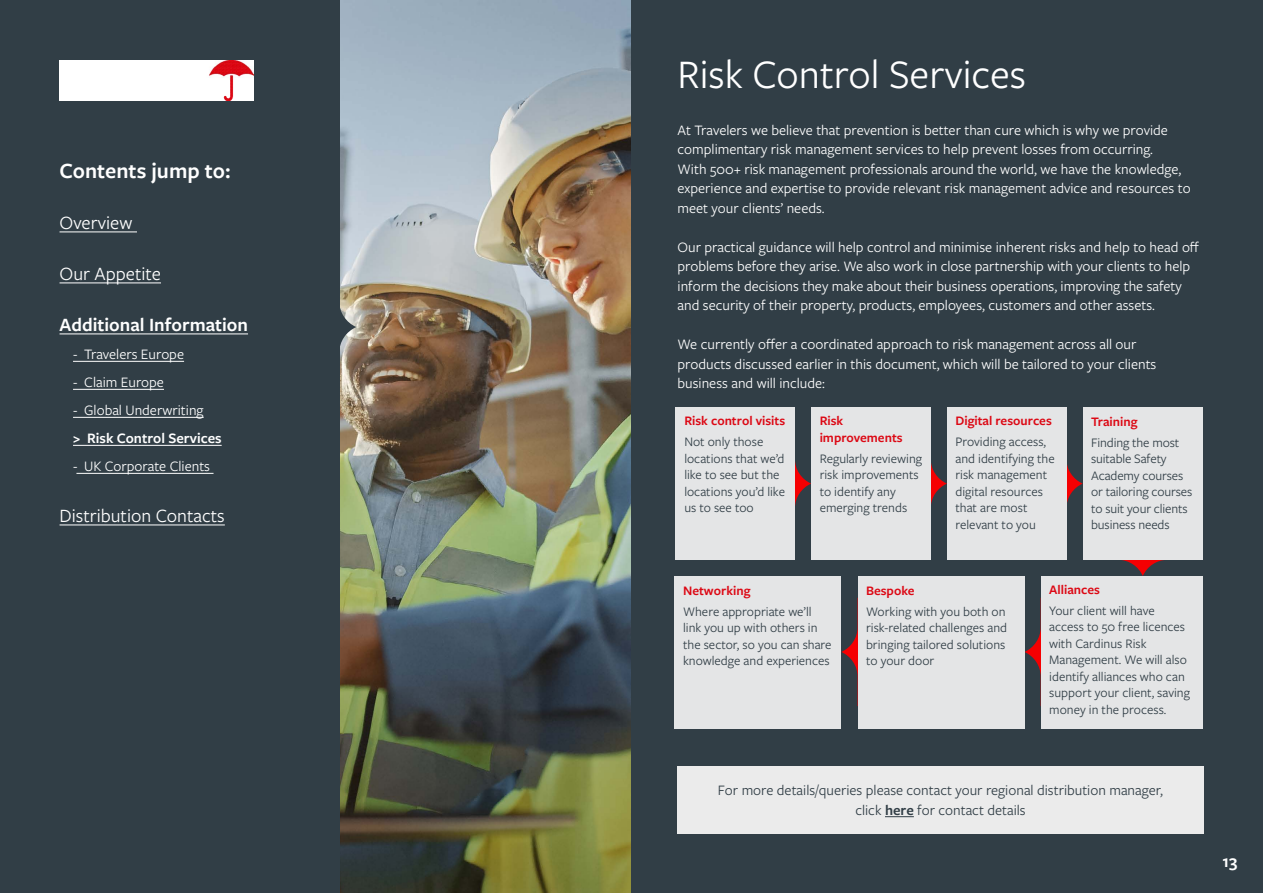
<style>
.page{position:relative;width:1263px;height:893px;background:#fff}
.page>*{position:absolute;margin:0;border:0;box-sizing:border-box;transform-origin:0 0}
.t1{font:42px "Freight Sans Pro";color:#fff}
.t2{font:600 22.5px "Freight Sans Pro";color:#fff}
.t3{font:19.5px "Freight Sans Pro";color:#fff}
.t4{font:600 19.5px "Freight Sans Pro";color:#fff}
.t5{font:600 18px "Freight Sans Pro";color:#fff}
.t6{font:15px/19.5px "Freight Sans Pro";color:#fff}
.t7{font:15px/19.5px "Freight Sans Pro";color:#313e46;text-align:center}
.t8{font:600 15px "Freight Sans Pro";color:#fff}
.t9{font:13.5px/16.5px "Freight Sans Pro";color:#313e46}
.t10{font:600 13.5px/16.5px "Freight Sans Pro";color:#dc0814}
.s1{font-weight:600}
</style>
<div class="page">
<div style="left:0;top:0;width:340px;height:893px;background:#313e46"></div>
<img style="left:60px;top:61px;width:194px;height:39px">
<div style="left:340px;top:0;width:923px;height:893px;background:#313e46"></div>
<img style="left:340px;top:1px;width:290px;height:891px">
<div style="left:677px;top:766px;width:526px;height:67px;background:#ebebeb"></div>
<svg style="left:885px;top:816px;width:29px;height:1px"></svg>
<svg style="left:795px;top:461px;width:16px;height:45px"></svg>
<svg style="left:931px;top:463px;width:16px;height:41px"></svg>
<svg style="left:1024px;top:598px;width:17px;height:108px"></svg>
<svg style="left:841px;top:633px;width:16px;height:38px"></svg>
<svg style="left:1066px;top:429px;width:98px;height:147px"></svg>
<div style="left:676px;top:407px;width:119px;height:153px;background:#e4e5e6"></div>
<div style="left:811px;top:407px;width:120px;height:153px;background:#e4e5e6"></div>
<div style="left:947px;top:407px;width:119px;height:153px;background:#e4e5e6"></div>
<div style="left:1083px;top:407px;width:119px;height:153px;background:#e4e5e6"></div>
<div style="left:674px;top:576px;width:167px;height:152px;background:#e4e5e6"></div>
<div style="left:857px;top:576px;width:167px;height:152px;background:#e4e5e6"></div>
<div style="left:1041px;top:576px;width:161px;height:152px;background:#e4e5e6"></div>
<hr style="left:60px;top:232px;width:77px;height:1px;background:#fff">
<hr style="left:60px;top:283px;width:101px;height:1px;background:#fff">
<hr style="left:60px;top:334px;width:188px;height:1px;background:#fff">
<hr style="left:73px;top:361px;width:111px;height:1px;background:#fff">
<hr style="left:73px;top:389px;width:91px;height:1px;background:#fff">
<hr style="left:73px;top:417px;width:131px;height:1px;background:#fff">
<hr style="left:73px;top:445px;width:149px;height:1px;background:#fff">
<hr style="left:76px;top:473px;width:138px;height:1px;background:#fff">
<hr style="left:60px;top:525px;width:165px;height:1px;background:#fff">
<svg style="left:340px;top:270px;width:16px;height:114px;background:#afa99c"></svg>
<h2 class="t2" style="left:60px;top:156px;width:173px">Contents jump to:</h2>
<h3 class="t3" style="left:60px;top:210px;width:75px">Overview</h3>
<h3 class="t3" style="left:60px;top:261px;width:103px">Our Appetite</h3>
<h3 class="t4" style="left:60px;top:312px;width:190px">Additional Information</h3>
<p class="t6" style="left:73px;top:344px;width:113px">- Travelers Europe</p>
<p class="t6" style="left:73px;top:372px;width:92px">- Claim Europe</p>
<p class="t6" style="left:73px;top:400px;width:132px">- Global Underwriting</p>
<p class="t8" style="left:73px;top:428px;width:150px">&gt; Risk Control Services</p>
<p class="t6" style="left:73px;top:456px;width:139px">- UK Corporate Clients</p>
<h3 class="t3" style="left:60px;top:503px;width:167px">Distribution Contacts</h3>
<h1 class="t1" style="left:677px;top:47px;width:350px">Risk Control Services</h1>
<p class="t6" style="left:677px;top:120px;width:515px">At Travelers we believe that prevention is better than cure which is why we provide complimentary risk management services to help prevent losses from occurring.<br>With 500+ risk management professionals around the world, we have the knowledge, experience and expertise to provide relevant risk management advice and resources to meet your clients’ needs.</p>
<p class="t6" style="left:677px;top:237px;width:523px">Our practical guidance will help control and minimise inherent risks and help to head off problems before they arise. We also work in close partnership with your clients to help inform the decisions they make about their business operations, improving the safety and security of their property, products, employees, customers and other assets.</p>
<p class="t6" style="left:677px;top:334px;width:480px">We currently offer a coordinated approach to risk management across all our products discussed earlier in this document, which will be tailored to your clients business and will include:</p>
<p class="t10" style="left:684px;top:412px;width:102px">Risk control visits</p>
<p class="t9" style="left:684px;top:433px;width:102px">Not only those locations that we’d like to see but the locations you’d like us to see too</p>
<p class="t10" style="left:820px;top:412px;width:84px">Risk improvements</p>
<p class="t9" style="left:820px;top:449px;width:104px">Regularly reviewing risk improvements to identify any emerging trends</p>
<p class="t10" style="left:955px;top:412px;width:98px">Digital resources</p>
<p class="t9" style="left:955px;top:433px;width:101px">Providing access, and identifying the risk management digital resources that are most relevant to you</p>
<p class="t10" style="left:1091px;top:413px;width:48px">Training</p>
<p class="t9" style="left:1091px;top:434px;width:103px">Finding the most suitable Safety<br>Academy courses or tailoring courses to suit your clients business needs</p>
<p class="t10" style="left:683px;top:582px;width:69px">Networking</p>
<p class="t9" style="left:683px;top:602px;width:150px">Where appropriate we’ll link you up with others in the sector, so you can share knowledge and experiences</p>
<p class="t10" style="left:866px;top:582px;width:50px">Bespoke</p>
<p class="t9" style="left:866px;top:602px;width:143px">Working with you both on risk-related challenges and bringing tailored solutions to your door</p>
<p class="t10" style="left:1049px;top:581px;width:52px">Alliances</p>
<p class="t9" style="left:1049px;top:602px;width:142px">Your client will have access to 50 free licences with Cardinus Risk<br>Management. We will also identify alliances who can support your client, saving money in the process.</p>
<p class="t7" style="left:718px;top:780px;width:447px">For more details/queries please contact your regional distribution manager, click <span class="s1">here</span> for contact details</p>
<p class="t5" style="left:1222px;top:849px;width:16px">13</p>
</div>
